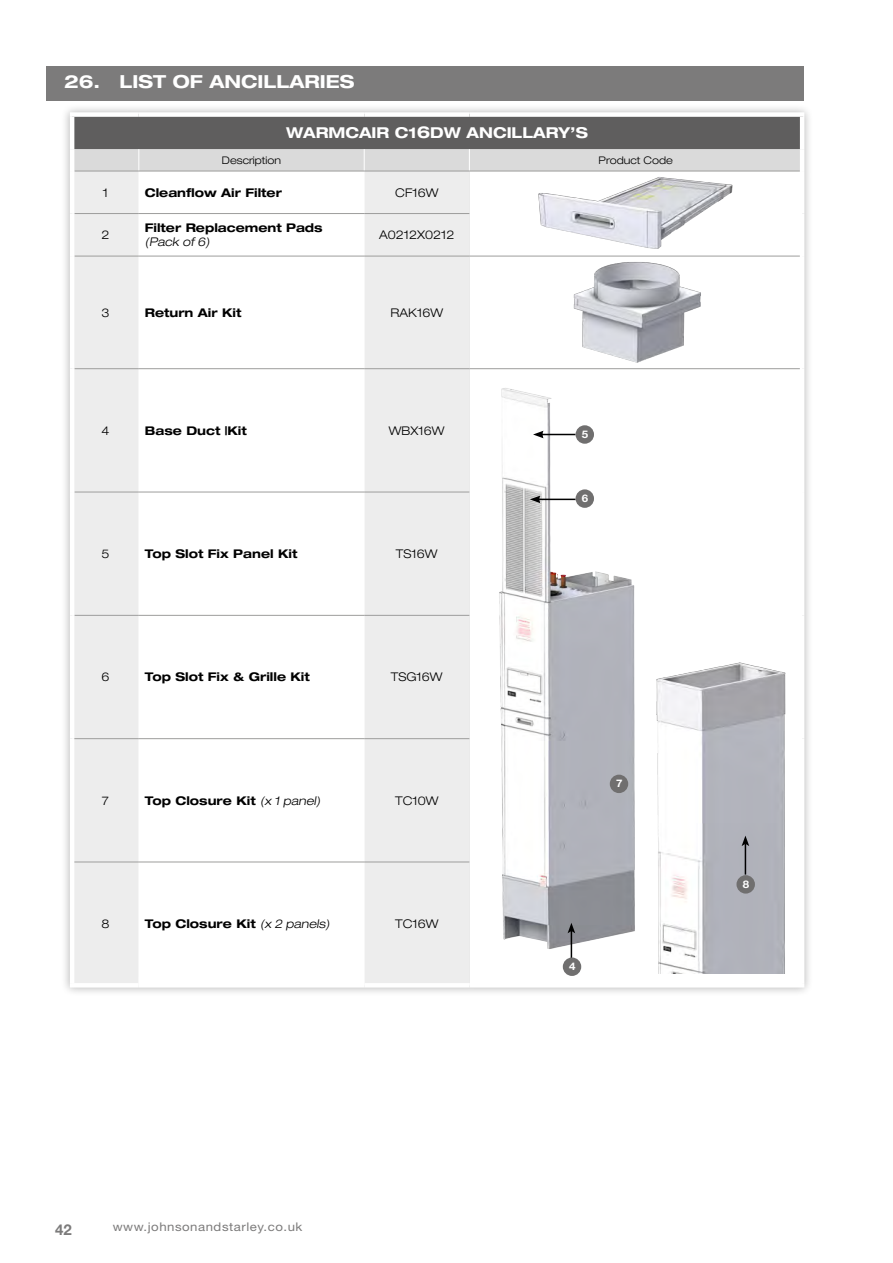
<style>
.page{position:relative;width:893px;height:1263px;background:#fff}
.page>*{position:absolute;margin:0;border:0;box-sizing:border-box;transform-origin:0 0}
.PARA_HEADING{font:700 expanded 18px "Helvetica Neue LT Std";color:#fff}
.t1{font:700 expanded 15px "Helvetica Neue LT Std";color:#fff}
.t2{font:700 15px "Helvetica Neue LT Std";color:#7c7b7b}
.t3{font:700 expanded 12px/14.4px "Helvetica Neue LT Std";color:#000}
.t4{font:300 expanded 12px "Helvetica Neue LT Std";color:#000}
.t5{font:12px "Helvetica Neue LT Std";letter-spacing:.04em;color:#7c7b7b;scale:1.1 1}
.t6{font:300 expanded 10.5px "Helvetica Neue LT Std";color:#000}
.BODY_TEXT_IND{font:700 10.5px "Helvetica Neue LT Std";color:#fff;scale:1.1 1}
.s1{font-size:16.5px}
.s2{font-weight:300;font-style:italic}
</style>
<div class="page">
<div style="left:46px;top:67px;width:758px;height:34px;background:#7c7b7b"></div>
<div style="left:61px;top:103px;width:753px;height:893px;background:#000;opacity:.3"></div>
<div style="left:72px;top:115px;width:730px;height:34px;background:#5f5e5e"></div>
<div style="left:74px;top:172px;width:395px;height:811px;background:#ededed"></div>
<svg style="left:140px;top:172px;width:224px;height:811px"></svg>
<svg style="left:469px;top:172px;width:331px;height:811px"></svg>
<hr style="left:800px;top:117px;width:4px;height:32px;background:#fff">
<hr style="left:469px;top:983px;width:335px;height:4px;background:#fff">
<div style="left:74px;top:149px;width:726px;height:22px;background:#dadada"></div>
<hr style="left:139px;top:171px;width:1px;height:42px;background:#fff">
<hr style="left:364px;top:171px;width:1px;height:42px;background:#fff">
<hr style="left:139px;top:214px;width:1px;height:42px;background:#fff">
<hr style="left:364px;top:214px;width:1px;height:42px;background:#fff">
<hr style="left:139px;top:256px;width:1px;height:112px;background:#fff">
<hr style="left:364px;top:256px;width:1px;height:112px;background:#fff">
<hr style="left:139px;top:369px;width:1px;height:123px;background:#fff">
<hr style="left:364px;top:369px;width:1px;height:123px;background:#fff">
<hr style="left:139px;top:492px;width:1px;height:123px;background:#fff">
<hr style="left:364px;top:492px;width:1px;height:123px;background:#fff">
<hr style="left:139px;top:615px;width:1px;height:123px;background:#fff">
<hr style="left:364px;top:615px;width:1px;height:123px;background:#fff">
<hr style="left:139px;top:739px;width:1px;height:123px;background:#fff">
<hr style="left:364px;top:739px;width:1px;height:123px;background:#fff">
<hr style="left:139px;top:862px;width:1px;height:121px;background:#fff">
<hr style="left:364px;top:862px;width:1px;height:121px;background:#fff">
<hr style="left:74px;top:171px;width:65px;height:1px;background:#9d9d9c">
<hr style="left:139px;top:171px;width:225px;height:1px;background:#9d9d9c">
<hr style="left:364px;top:171px;width:105px;height:1px;background:#9d9d9c">
<hr style="left:469px;top:171px;width:331px;height:1px;background:#9d9d9c">
<hr style="left:74px;top:213px;width:65px;height:1px;background:#9d9d9c">
<hr style="left:139px;top:213px;width:225px;height:1px;background:#9d9d9c">
<hr style="left:364px;top:213px;width:105px;height:1px;background:#9d9d9c">
<hr style="left:74px;top:256px;width:65px;height:1px;background:#9d9d9c">
<hr style="left:139px;top:256px;width:225px;height:1px;background:#9d9d9c">
<hr style="left:364px;top:256px;width:105px;height:1px;background:#9d9d9c">
<hr style="left:469px;top:256px;width:331px;height:1px;background:#9d9d9c">
<hr style="left:74px;top:368px;width:65px;height:1px;background:#9d9d9c">
<hr style="left:139px;top:368px;width:225px;height:1px;background:#9d9d9c">
<hr style="left:364px;top:368px;width:105px;height:1px;background:#9d9d9c">
<hr style="left:469px;top:368px;width:331px;height:1px;background:#9d9d9c">
<hr style="left:74px;top:492px;width:65px;height:1px;background:#9d9d9c">
<hr style="left:139px;top:492px;width:225px;height:1px;background:#9d9d9c">
<hr style="left:364px;top:492px;width:105px;height:1px;background:#9d9d9c">
<hr style="left:74px;top:615px;width:65px;height:1px;background:#9d9d9c">
<hr style="left:139px;top:615px;width:225px;height:1px;background:#9d9d9c">
<hr style="left:364px;top:615px;width:105px;height:1px;background:#9d9d9c">
<div style="left:70px;top:112px;width:69px;height:5px;background:#fff"></div>
<hr style="left:70px;top:117px;width:4px;height:32px;background:#fff">
<div style="left:139px;top:112px;width:225px;height:5px;background:#fff"></div>
<div style="left:364px;top:112px;width:105px;height:5px;background:#fff"></div>
<div style="left:469px;top:112px;width:335px;height:5px;background:#fff"></div>
<hr style="left:70px;top:149px;width:4px;height:22px;background:#fff">
<hr style="left:800px;top:149px;width:4px;height:22px;background:#fff">
<hr style="left:70px;top:171px;width:4px;height:43px;background:#fff">
<hr style="left:800px;top:171px;width:4px;height:43px;background:#fff">
<hr style="left:800px;top:214px;width:4px;height:42px;background:#fff">
<hr style="left:70px;top:214px;width:4px;height:42px;background:#fff">
<hr style="left:70px;top:256px;width:4px;height:113px;background:#fff">
<hr style="left:800px;top:256px;width:4px;height:113px;background:#fff">
<hr style="left:70px;top:369px;width:4px;height:123px;background:#fff">
<hr style="left:800px;top:369px;width:4px;height:123px;background:#fff">
<hr style="left:800px;top:492px;width:4px;height:123px;background:#fff">
<hr style="left:800px;top:615px;width:4px;height:124px;background:#fff">
<hr style="left:800px;top:739px;width:4px;height:123px;background:#fff">
<hr style="left:800px;top:862px;width:4px;height:121px;background:#fff">
<hr style="left:70px;top:492px;width:4px;height:123px;background:#fff">
<hr style="left:70px;top:615px;width:4px;height:124px;background:#fff">
<hr style="left:70px;top:739px;width:4px;height:123px;background:#fff">
<hr style="left:70px;top:862px;width:4px;height:121px;background:#fff">
<hr style="left:70px;top:983px;width:69px;height:4px;background:#fff">
<hr style="left:139px;top:983px;width:225px;height:4px;background:#fff">
<hr style="left:364px;top:983px;width:105px;height:4px;background:#fff">
<hr style="left:74px;top:738px;width:65px;height:1px;background:#9d9d9c">
<hr style="left:139px;top:738px;width:225px;height:1px;background:#9d9d9c">
<hr style="left:364px;top:738px;width:105px;height:1px;background:#9d9d9c">
<hr style="left:74px;top:862px;width:65px;height:1px;background:#9d9d9c">
<hr style="left:139px;top:862px;width:225px;height:1px;background:#9d9d9c">
<hr style="left:364px;top:862px;width:105px;height:1px;background:#9d9d9c">
<img style="left:534px;top:176px;width:209px;height:83px">
<img style="left:573px;top:256px;width:130px;height:109px">
<img style="left:493px;top:372px;width:159px;height:588px">
<img style="left:647px;top:641px;width:150px;height:332px">
<hr style="left:541px;top:434px;width:35px;height:1px;background:#000">
<svg style="left:533px;top:431px;width:11px;height:7px"></svg>
<hr style="left:538px;top:499px;width:38px;height:1px;background:#000">
<svg style="left:530px;top:495px;width:10px;height:8px"></svg>
<div style="left:576px;top:489px;width:18px;height:19px;background:#706f6f;border-radius:50%"></div>
<div style="left:610px;top:775px;width:18px;height:18px;background:#706f6f;border-radius:50%"></div>
<div style="left:576px;top:425px;width:18px;height:19px;background:#706f6f;border-radius:50%"></div>
<hr style="left:571px;top:931px;width:1px;height:31px;background:#000">
<svg style="left:568px;top:923px;width:7px;height:10px"></svg>
<hr style="left:745px;top:844px;width:1px;height:30px;background:#000">
<svg style="left:742px;top:836px;width:7px;height:10px"></svg>
<div style="left:563px;top:957px;width:18px;height:19px;background:#706f6f;border-radius:50%"></div>
<div style="left:736px;top:875px;width:19px;height:18px;background:#706f6f;border-radius:50%"></div>
<p class="PARA_HEADING" style="left:64px;top:71px;width:292px">26. LIST OF ANCILLARIES</p>
<p class="t1" style="left:286px;top:123px;width:303px">WARMCAIR C1<span class="s1">6</span>DW ANCILLARY’S</p>
<p class="t6" style="left:222px;top:154px;width:61px">Description</p>
<p class="t6" style="left:599px;top:154px;width:76px">Product Code</p>
<p class="t4" style="left:103px;top:185px;width:7px">1</p>
<p class="t3" style="left:145px;top:185px;width:139px">Cleanflow Air Filter</p>
<p class="t4" style="left:395px;top:185px;width:45px">CF16W</p>
<p class="t4" style="left:101px;top:228px;width:10px">2</p>
<p class="t3" style="left:145px;top:220px;width:179px">Filter Replacement Pads <span class="s2">(Pack of 6)</span></p>
<p class="t4" style="left:379px;top:228px;width:77px">A0212X0212</p>
<p class="t4" style="left:101px;top:305px;width:10px">3</p>
<p class="t3" style="left:145px;top:305px;width:98px">Return Air Kit</p>
<p class="t4" style="left:391px;top:305px;width:54px">RAK16W</p>
<p class="t4" style="left:101px;top:423px;width:10px">4</p>
<p class="t3" style="left:145px;top:423px;width:103px">Base Duct |Kit</p>
<p class="t4" style="left:389px;top:423px;width:57px">WBX16W</p>
<p class="t4" style="left:101px;top:546px;width:10px">5</p>
<p class="t3" style="left:145px;top:546px;width:154px">Top Slot Fix Panel Kit</p>
<p class="t4" style="left:396px;top:546px;width:43px">TS16W</p>
<p class="t4" style="left:101px;top:670px;width:10px">6</p>
<p class="t3" style="left:145px;top:669px;width:167px">Top Slot Fix &amp; Grille Kit</p>
<p class="t4" style="left:391px;top:670px;width:53px">TSG16W</p>
<p class="t4" style="left:102px;top:793px;width:9px">7</p>
<p class="t3" style="left:145px;top:793px;width:179px">Top Closure Kit <span class="s2">(x 1 panel)</span></p>
<p class="t4" style="left:395px;top:793px;width:45px">TC10W</p>
<p class="t4" style="left:101px;top:916px;width:10px">8</p>
<p class="t3" style="left:145px;top:916px;width:189px">Top Closure Kit <span class="s2">(x 2 panels)</span></p>
<p class="t4" style="left:395px;top:916px;width:45px">TC16W</p>
<p class="BODY_TEXT_IND" style="left:582px;top:428px;width:7px">5</p>
<p class="BODY_TEXT_IND" style="left:582px;top:492px;width:7px">6</p>
<p class="BODY_TEXT_IND" style="left:616px;top:777px;width:7px">7</p>
<p class="BODY_TEXT_IND" style="left:569px;top:960px;width:7px">4</p>
<p class="BODY_TEXT_IND" style="left:743px;top:878px;width:7px">8</p>
<p class="t2" style="left:55px;top:1220px;width:18px">42</p>
<p class="t5" style="left:113px;top:1220px;width:174px">www.johnsonandstarley.co.uk</p>
</div>
